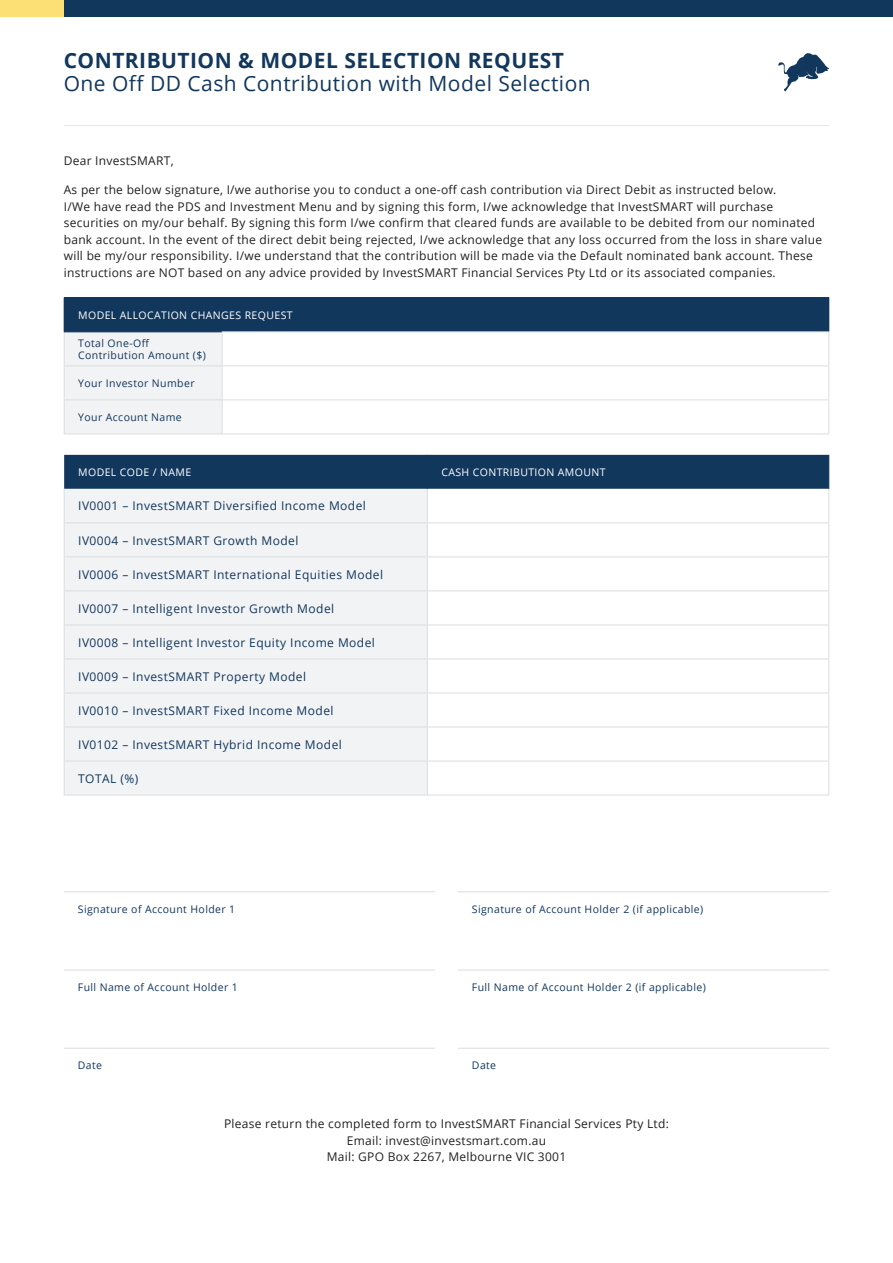
<style>
.page{position:relative;width:893px;height:1263px;background:#fff}
.page>*{position:absolute;margin:0;border:0;box-sizing:border-box;transform-origin:0 0}
.t1{font:21px "Open Sans";letter-spacing:.02em;color:#12375d}
.t2{font:700 21px "Open Sans";letter-spacing:.02em;color:#12375d}
.t3{font:12px/16.5px "Open Sans";letter-spacing:.02em;color:#231f20}
.t4{font:12px "Open Sans";letter-spacing:.035em;color:#12375d}
.t5{font:10.5px/12px "Open Sans";letter-spacing:.035em;color:#12375d}
.t6{font:10.5px "Open Sans";letter-spacing:.035em;color:#fff}
</style>
<div class="page">
<div style="left:0;top:0;width:64px;height:17px;background:#fcdf75"></div>
<div style="left:64px;top:0;width:829px;height:17px;background:#12375d"></div>
<hr style="left:64px;top:125px;width:765px;height:1px;background:#dcdddf">
<svg style="left:778px;top:53px;width:51px;height:38px"></svg>
<div style="left:64px;top:298px;width:765px;height:34px;background:#12375d"></div>
<div style="left:65px;top:332px;width:157px;height:102px;background:#f2f3f4"></div>
<svg style="left:223px;top:332px;width:605px;height:102px"></svg>
<hr style="left:64px;top:332px;width:1px;height:33px;background:#dcdddf">
<hr style="left:222px;top:332px;width:1px;height:33px;background:#dcdddf">
<hr style="left:828px;top:332px;width:1px;height:33px;background:#dcdddf">
<hr style="left:64px;top:365px;width:158px;height:1px;background:#dcdddf">
<hr style="left:64px;top:366px;width:1px;height:33px;background:#dcdddf">
<hr style="left:222px;top:365px;width:607px;height:1px;background:#dcdddf">
<hr style="left:222px;top:366px;width:1px;height:33px;background:#dcdddf">
<hr style="left:828px;top:366px;width:1px;height:33px;background:#dcdddf">
<hr style="left:64px;top:399px;width:158px;height:1px;background:#dcdddf">
<hr style="left:64px;top:400px;width:1px;height:34px;background:#dcdddf">
<hr style="left:222px;top:399px;width:607px;height:1px;background:#dcdddf">
<hr style="left:222px;top:400px;width:1px;height:34px;background:#dcdddf">
<hr style="left:828px;top:400px;width:1px;height:34px;background:#dcdddf">
<hr style="left:64px;top:434px;width:158px;height:1px;background:#dcdddf">
<hr style="left:222px;top:434px;width:607px;height:1px;background:#dcdddf">
<hr style="left:64px;top:297px;width:158px;height:1px;background:#12375d">
<hr style="left:222px;top:297px;width:607px;height:1px;background:#12375d">
<hr style="left:222px;top:331px;width:607px;height:1px;background:#dcdddf">
<div style="left:64px;top:455px;width:764px;height:34px;background:#12375d"></div>
<div style="left:65px;top:489px;width:362px;height:306px;background:#f2f3f4"></div>
<svg style="left:428px;top:523px;width:400px;height:272px"></svg>
<hr style="left:64px;top:489px;width:1px;height:33px;background:#dcdddf">
<hr style="left:427px;top:489px;width:1px;height:33px;background:#dcdddf">
<hr style="left:828px;top:489px;width:1px;height:33px;background:#dcdddf">
<hr style="left:64px;top:522px;width:363px;height:1px;background:#dcdddf">
<hr style="left:64px;top:523px;width:1px;height:33px;background:#dcdddf">
<hr style="left:427px;top:522px;width:402px;height:1px;background:#dcdddf">
<hr style="left:427px;top:523px;width:1px;height:33px;background:#dcdddf">
<hr style="left:828px;top:523px;width:1px;height:33px;background:#dcdddf">
<hr style="left:64px;top:556px;width:363px;height:1px;background:#dcdddf">
<hr style="left:64px;top:557px;width:1px;height:33px;background:#dcdddf">
<hr style="left:427px;top:556px;width:402px;height:1px;background:#dcdddf">
<hr style="left:427px;top:557px;width:1px;height:33px;background:#dcdddf">
<hr style="left:828px;top:557px;width:1px;height:33px;background:#dcdddf">
<hr style="left:64px;top:590px;width:363px;height:1px;background:#dcdddf">
<hr style="left:64px;top:591px;width:1px;height:33px;background:#dcdddf">
<hr style="left:427px;top:590px;width:402px;height:1px;background:#dcdddf">
<hr style="left:427px;top:591px;width:1px;height:33px;background:#dcdddf">
<hr style="left:828px;top:591px;width:1px;height:33px;background:#dcdddf">
<hr style="left:64px;top:624px;width:363px;height:1px;background:#dcdddf">
<hr style="left:64px;top:625px;width:1px;height:34px;background:#dcdddf">
<hr style="left:427px;top:624px;width:402px;height:1px;background:#dcdddf">
<hr style="left:427px;top:625px;width:1px;height:34px;background:#dcdddf">
<hr style="left:828px;top:625px;width:1px;height:34px;background:#dcdddf">
<hr style="left:64px;top:659px;width:363px;height:1px;background:#dcdddf">
<hr style="left:64px;top:659px;width:1px;height:34px;background:#dcdddf">
<hr style="left:427px;top:659px;width:402px;height:1px;background:#dcdddf">
<hr style="left:427px;top:659px;width:1px;height:34px;background:#dcdddf">
<hr style="left:828px;top:659px;width:1px;height:34px;background:#dcdddf">
<hr style="left:64px;top:693px;width:363px;height:1px;background:#dcdddf">
<hr style="left:64px;top:693px;width:1px;height:34px;background:#dcdddf">
<hr style="left:427px;top:693px;width:402px;height:1px;background:#dcdddf">
<hr style="left:427px;top:693px;width:1px;height:34px;background:#dcdddf">
<hr style="left:828px;top:693px;width:1px;height:34px;background:#dcdddf">
<hr style="left:64px;top:727px;width:363px;height:1px;background:#dcdddf">
<hr style="left:64px;top:727px;width:1px;height:34px;background:#dcdddf">
<hr style="left:427px;top:727px;width:402px;height:1px;background:#dcdddf">
<hr style="left:427px;top:727px;width:1px;height:34px;background:#dcdddf">
<hr style="left:828px;top:727px;width:1px;height:34px;background:#dcdddf">
<hr style="left:64px;top:761px;width:363px;height:1px;background:#dcdddf">
<hr style="left:64px;top:761px;width:1px;height:34px;background:#dcdddf">
<hr style="left:427px;top:761px;width:402px;height:1px;background:#dcdddf">
<hr style="left:427px;top:761px;width:1px;height:34px;background:#dcdddf">
<hr style="left:828px;top:761px;width:1px;height:34px;background:#dcdddf">
<hr style="left:64px;top:795px;width:363px;height:1px;background:#dcdddf">
<hr style="left:427px;top:795px;width:402px;height:1px;background:#dcdddf">
<hr style="left:427px;top:455px;width:1px;height:34px;background:#12375d">
<hr style="left:828px;top:455px;width:1px;height:34px;background:#12375d">
<hr style="left:64px;top:891px;width:371px;height:1px;background:#dcdddf">
<hr style="left:64px;top:970px;width:371px;height:1px;background:#dcdddf">
<hr style="left:64px;top:1048px;width:371px;height:1px;background:#dcdddf">
<hr style="left:458px;top:891px;width:371px;height:1px;background:#dcdddf">
<hr style="left:458px;top:970px;width:371px;height:1px;background:#dcdddf">
<hr style="left:458px;top:1048px;width:371px;height:1px;background:#dcdddf">
<h1 class="t2" style="left:64px;top:46px;width:502px">CONTRIBUTION &amp; MODEL SELECTION REQUEST</h1>
<h1 class="t1" style="left:64px;top:69px;width:528px">One Off DD Cash Contribution with Model Selection</h1>
<p class="t3" style="left:64px;top:152px;width:111px">Dear InvestSMART,</p>
<p class="t3" style="left:64px;top:181px;width:760px">As per the below signature, I/we authorise you to conduct a one-off cash contribution via Direct Debit as instructed below.<br>I/We have read the PDS and Investment Menu and by signing this form, I/we acknowledge that InvestSMART will purchase securities on my/our behalf. By signing this form I/we confirm that cleared funds are available to be debited from our nominated bank account. In the event of the direct debit being rejected, I/we acknowledge that any loss occurred from the loss in share value will be my/our responsibility. I/we understand that the contribution will be made via the Default nominated bank account. These instructions are NOT based on any advice provided by InvestSMART Financial Services Pty Ltd or its associated companies.</p>
<p class="t6" style="left:78px;top:308px;width:216px">MODEL ALLOCATION CHANGES REQUEST</p>
<p class="t5" style="left:78px;top:337px;width:129px">Total One-Off<br>Contribution Amount ($)</p>
<p class="t5" style="left:78px;top:377px;width:118px">Your Investor Number</p>
<p class="t5" style="left:78px;top:411px;width:105px">Your Account Name</p>
<p class="t6" style="left:78px;top:465px;width:115px">MODEL CODE / NAME</p>
<p class="t6" style="left:441px;top:465px;width:166px">CASH CONTRIBUTION AMOUNT</p>
<p class="t4" style="left:78px;top:498px;width:289px">IV0001 – InvestSMART Diversified Income Model</p>
<p class="t4" style="left:78px;top:532px;width:222px">IV0004 – InvestSMART Growth Model</p>
<p class="t4" style="left:78px;top:566px;width:306px">IV0006 – InvestSMART International Equities Model</p>
<p class="t4" style="left:78px;top:600px;width:258px">IV0007 – Intelligent Investor Growth Model</p>
<p class="t4" style="left:78px;top:634px;width:298px">IV0008 – Intelligent Investor Equity Income Model</p>
<p class="t4" style="left:78px;top:668px;width:229px">IV0009 – InvestSMART Property Model</p>
<p class="t4" style="left:78px;top:702px;width:257px">IV0010 – InvestSMART Fixed Income Model</p>
<p class="t4" style="left:78px;top:736px;width:265px">IV0102 – InvestSMART Hybrid Income Model</p>
<p class="t4" style="left:78px;top:770px;width:62px">TOTAL (%)</p>
<p class="t5" style="left:78px;top:903px;width:159px">Signature of Account Holder 1</p>
<p class="t5" style="left:472px;top:903px;width:233px">Signature of Account Holder 2 (if applicable)</p>
<p class="t5" style="left:78px;top:981px;width:161px">Full Name of Account Holder 1</p>
<p class="t5" style="left:472px;top:981px;width:235px">Full Name of Account Holder 2 (if applicable)</p>
<p class="t5" style="left:78px;top:1059px;width:26px">Date</p>
<p class="t5" style="left:472px;top:1059px;width:26px">Date</p>
<p class="t3" style="left:224px;top:1115px;width:446px;text-align:center">Please return the completed form to InvestSMART Financial Services Pty Ltd:<br>Email: invest@investsmart.com.au<br>Mail: GPO Box 2267, Melbourne VIC 3001</p>
</div>
